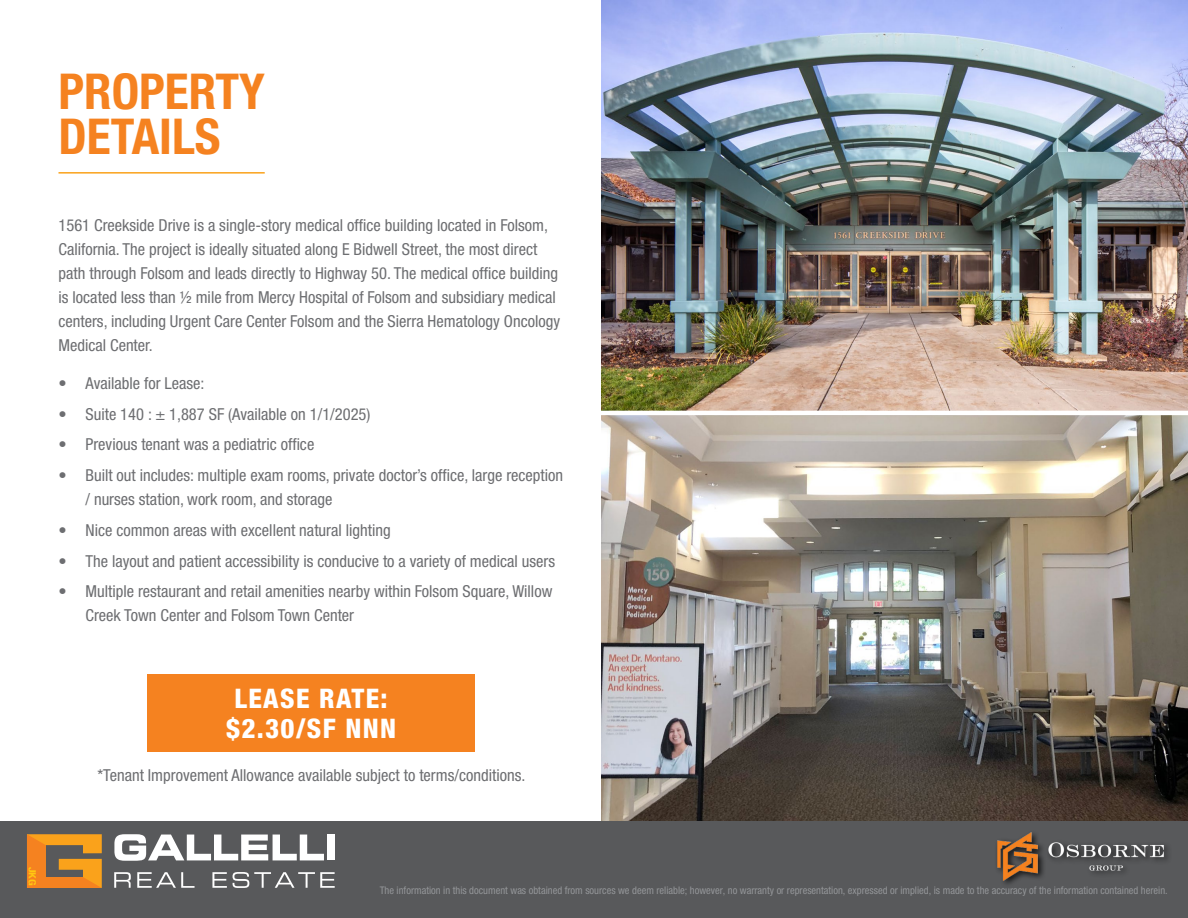
<style>
.page{position:relative;width:1188px;height:918px;background:#fff}
.page>*{position:absolute;margin:0;border:0;box-sizing:border-box;transform-origin:0 0}
.t1{font:700 condensed 49.5px/45px "Helvetica Neue LT Std";color:#f58220}
.t2{font:800 condensed 27px/30px "Helvetica Neue LT Std";letter-spacing:.05em;color:#fff;text-align:center}
.t3{font:condensed 16.5px/24px "Helvetica Neue LT Std";color:#6d6e71}
.t4{font:condensed 10.5px "Helvetica Neue LT Std";color:#939598}
.t5{font:700 condensed 10.05px "Helvetica Neue LT Std";color:#ffc711;scale:1.21 1}
</style>
<div class="page">
<img style="left:601px;top:0;width:587px;height:822px">
<div style="left:0;top:822px;width:1188px;height:96px;background:#58595b"></div>
<img style="left:997px;top:833px;width:166px;height:47px">
<svg style="left:114px;top:872px;width:17px;height:16px"></svg>
<svg style="left:137px;top:872px;width:58px;height:16px"></svg>
<svg style="left:212px;top:872px;width:15px;height:16px"></svg>
<svg style="left:233px;top:872px;width:102px;height:16px"></svg>
<svg style="left:114px;top:834px;width:210px;height:27px"></svg>
<div style="left:327px;top:835px;width:8px;height:25px;background:#fff"></div>
<svg style="left:27px;top:834px;width:75px;height:54px"></svg>
<hr style="left:58px;top:172px;width:207px;height:2px;background:#faa21b">
<hr style="left:594px;top:411px;width:594px;height:4px;background:#fff">
<div style="left:148px;top:674px;width:327px;height:78px;background:#f58220"></div>
<h1 class="t1" style="left:58px;top:68px;width:208px">PROPERTY<br>DETAILS</h1>
<p class="t3" style="left:58px;top:213px;width:503px">1561 Creekside Drive is a single-story medical office building located in Folsom, California. The project is ideally situated along E Bidwell Street, the most direct path through Folsom and leads directly to Highway 50. The medical office building is located less than ½ mile from Mercy Hospital of Folsom and subsidiary medical centers, including Urgent Care Center Folsom and the Sierra Hematology Oncology Medical Center.</p>
<p class="t3" style="left:58px;top:371px;width:148px">• Available for Lease:</p>
<p class="t3" style="left:58px;top:402px;width:314px">• Suite 140 : ± 1,887 SF (Available on 1/1/2025)</p>
<p class="t3" style="left:58px;top:432px;width:257px">• Previous tenant was a pediatric office</p>
<p class="t3" style="left:85px;top:463px;width:479px;text-indent:-27px">• Built out includes: multiple exam rooms, private doctor’s office, large reception / nurses station, work room, and storage</p>
<p class="t3" style="left:58px;top:518px;width:334px">• Nice common areas with excellent natural lighting</p>
<p class="t3" style="left:58px;top:549px;width:498px">• The layout and patient accessibility is conducive to a variety of medical users</p>
<p class="t3" style="left:85px;top:579px;width:469px;text-indent:-27px">• Multiple restaurant and retail amenities nearby within Folsom Square, Willow<br>Creek Town Center and Folsom Town Center</p>
<h2 class="t2" style="left:226px;top:683px;width:172px">LEASE RATE: $2.30/SF NNN</h2>
<p class="t3" style="left:98px;top:763px;width:429px">*Tenant Improvement Allowance available subject to terms/conditions.</p>
<p class="t5" style="left:39px;top:867px;width:17px;rotate:90deg">JKG</p>
<p class="t4" style="left:380px;top:884px;width:790px">The information in this document was obtained from sources we deem reliable; however, no warranty or representation, expressed or implied, is made to the accuracy of the information contained herein.</p>
</div>
